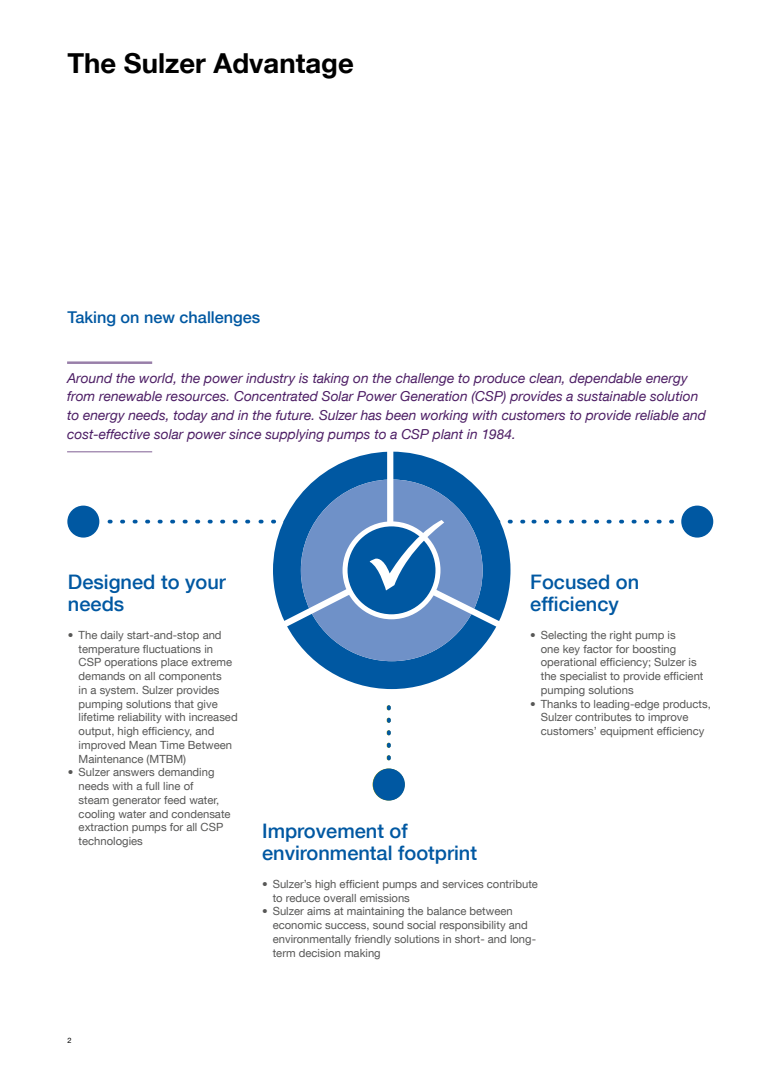
<style>
.page{position:relative;width:780px;height:1081px;background:#fff}
.page>*{position:absolute;margin:0;border:0;box-sizing:border-box;transform-origin:0 0}
.t1{font:700 27.5px "Helvetica Neue LT Com";color:#000}
.t2{font:500 20px/22.5px "Helvetica Neue LT Com";color:#0058a2}
.t3{font:500 16.25px "Helvetica Neue LT Com";color:#0058a2}
.t4{font:italic 13.75px/18.8px "Helvetica Neue LT Com";color:#4d1e65}
.t5{font:11.25px/13.8px "Helvetica Neue LT Com";color:#575756}
.t6{font:7.5px "Helvetica Neue LT Com";color:#000}
</style>
<div class="page">
<div style="left:67px;top:505px;width:32px;height:32px;background:#0058a2;border-radius:50%"></div>
<div style="left:681px;top:505px;width:32px;height:32px;background:#0058a2;border-radius:50%"></div>
<svg style="left:108px;top:520px;width:142px;height:3px"></svg>
<svg style="left:531px;top:520px;width:143px;height:3px"></svg>
<svg style="left:372px;top:768px;width:32px;height:32px"></svg>
<svg style="left:386px;top:705px;width:5px;height:55px"></svg>
<div style="left:373px;top:768px;width:32px;height:32px;background:#0058a2;border-radius:50%"></div>
<svg style="left:258px;top:451px;width:267px;height:238px"></svg>
<hr style="left:67px;top:361px;width:85px;height:3px;background:#997fa9">
<hr style="left:67px;top:451px;width:85px;height:1px;background:#997fa9">
<h1 class="t1" style="left:67px;top:46px;width:288px">The Sulzer Advantage</h1>
<h3 class="t3" style="left:67px;top:308px;width:194px">Taking on new challenges</h3>
<p class="t4" style="left:67px;top:368px;width:640px">Around the world, the power industry is taking on the challenge to produce clean, dependable energy from renewable resources. Concentrated Solar Power Generation (CSP) provides a sustainable solution to energy needs, today and in the future. Sulzer has been working with customers to provide reliable and cost-effective solar power since supplying pumps to a CSP plant in 1984.</p>
<h2 class="t2" style="left:68px;top:570px;width:159px">Designed to your needs</h2>
<p class="t5" style="left:79px;top:628px;width:160px;text-indent:-11px">• The daily start-and-stop and temperature fluctuations in<br>CSP operations place extreme demands on all components<br>in a system. Sulzer provides pumping solutions that give lifetime reliability with increased output, high efficiency, and improved Mean Time Between<br>Maintenance (MTBM)</p>
<p class="t5" style="left:79px;top:765px;width:153px;text-indent:-11px">• Sulzer answers demanding needs with a full line of<br>steam generator feed water, cooling water and condensate extraction pumps for all CSP technologies</p>
<h2 class="t2" style="left:530px;top:570px;width:110px">Focused on efficiency</h2>
<p class="t5" style="left:541px;top:628px;width:164px;text-indent:-11px">• Selecting the right pump is<br>one key factor for boosting operational efficiency; Sulzer is the specialist to provide efficient pumping solutions</p>
<p class="t5" style="left:541px;top:696px;width:171px;text-indent:-11px">• Thanks to leading-edge products,<br>Sulzer contributes to improve customers’ equipment efficiency</p>
<h2 class="t2" style="left:262px;top:819px;width:216px">Improvement of environmental footprint</h2>
<p class="t5" style="left:273px;top:877px;width:267px;text-indent:-11px">• Sulzer’s high efficient pumps and services contribute to reduce overall emissions</p>
<p class="t5" style="left:273px;top:904px;width:265px;text-indent:-11px">• Sulzer aims at maintaining the balance between economic success, sound social responsibility and environmentally friendly solutions in short- and long&shy;term decision making</p>
<p class="t6" style="left:67px;top:1036px;width:6px">2</p>
</div>
